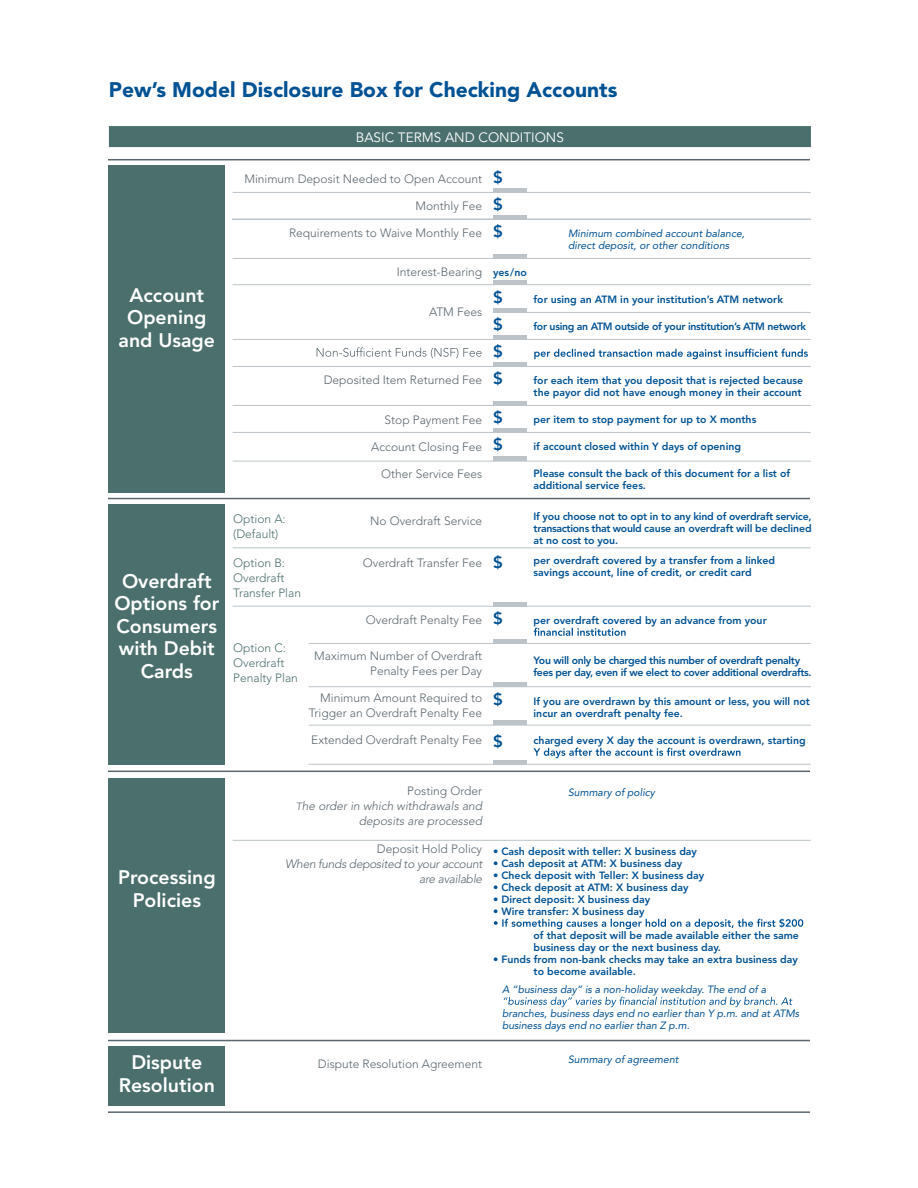
<style>
.page{position:relative;width:918px;height:1188px;background:#fff}
.page>*{position:absolute;margin:0;border:0;box-sizing:border-box;transform-origin:0 0}
.t1{font:900 21px "Avenir LT Std";color:#005294}
.t2{font:800 19.5px/22.5px "Avenir LT Std";color:#fff;text-align:center}
.t3{font:800 16.5px/27px "Avenir LT Std";color:#005294;text-align:justify}
.t4{font:13.5px "Avenir LT Std";color:#fff}
.t5{font:300 12px/15px "Avenir LT Std";color:#5a666e;text-align:right}
.t6{font:italic 300 12px/15px "Avenir LT Std";letter-spacing:-.015em;color:#5a666e;text-align:right}
.t7{font:300 12px/15px "Avenir LT Std";color:#4a6f6d}
.t8{font:800 10.5px/12px "Avenir LT Std";color:#005294}
.t9{font:italic 10.5px/12px "Avenir LT Std";letter-spacing:-.005em;color:#005294}
.t10{font:800 10.5px/12px "Avenir LT Std";letter-spacing:-.03em;color:#005294}
.s1{font-style:normal}
.s2{font-size:10.5px}
</style>
<div class="page">
<svg style="left:534px;top:349px;width:274px;height:10px"></svg>
<svg style="left:534px;top:628px;width:92px;height:8px"></svg>
<svg style="left:533px;top:748px;width:208px;height:10px"></svg>
<svg style="left:494px;top:918px;width:309px;height:11px"></svg>
<svg style="left:504px;top:997px;width:288px;height:10px"></svg>
<hr style="left:233px;top:258px;width:578px;height:1px;background:#bcc4c9">
<hr style="left:493px;top:254px;width:33px;height:4px;background:#bcc4c9">
<div style="left:109px;top:165px;width:116px;height:328px;background:#4a6f6d"></div>
<div style="left:108px;top:504px;width:116px;height:261px;background:#4a6f6d"></div>
<div style="left:108px;top:778px;width:116px;height:255px;background:#4a6f6d"></div>
<div style="left:108px;top:1046px;width:116px;height:60px;background:#4a6f6d"></div>
<div style="left:109px;top:126px;width:702px;height:21px;background:#4a6f6d"></div>
<hr style="left:108px;top:159px;width:702px;height:1px;background:#5a666e">
<hr style="left:108px;top:498px;width:702px;height:1px;background:#5a666e">
<hr style="left:108px;top:771px;width:702px;height:1px;background:#5a666e">
<hr style="left:108px;top:1040px;width:702px;height:1px;background:#5a666e">
<hr style="left:108px;top:1111px;width:702px;height:2px;background:#5a666e">
<svg style="left:317px;top:347px;width:165px;height:11px"></svg>
<hr style="left:233px;top:192px;width:578px;height:1px;background:#bcc4c9">
<hr style="left:493px;top:188px;width:33px;height:4px;background:#bcc4c9">
<hr style="left:233px;top:219px;width:578px;height:1px;background:#bcc4c9">
<hr style="left:493px;top:215px;width:33px;height:4px;background:#bcc4c9">
<hr style="left:233px;top:547px;width:578px;height:1px;background:#bcc4c9">
<hr style="left:493px;top:312px;width:318px;height:1px;background:#bcc4c9">
<hr style="left:493px;top:308px;width:33px;height:4px;background:#bcc4c9">
<hr style="left:233px;top:339px;width:578px;height:1px;background:#bcc4c9">
<hr style="left:493px;top:335px;width:33px;height:4px;background:#bcc4c9">
<hr style="left:233px;top:366px;width:578px;height:1px;background:#bcc4c9">
<hr style="left:493px;top:362px;width:33px;height:4px;background:#bcc4c9">
<hr style="left:233px;top:405px;width:578px;height:1px;background:#bcc4c9">
<hr style="left:493px;top:401px;width:33px;height:4px;background:#bcc4c9">
<hr style="left:233px;top:432px;width:578px;height:1px;background:#bcc4c9">
<hr style="left:493px;top:428px;width:33px;height:4px;background:#bcc4c9">
<hr style="left:233px;top:461px;width:578px;height:1px;background:#bcc4c9">
<hr style="left:493px;top:457px;width:33px;height:4px;background:#bcc4c9">
<hr style="left:233px;top:606px;width:578px;height:1px;background:#bcc4c9">
<hr style="left:493px;top:602px;width:33px;height:4px;background:#bcc4c9">
<hr style="left:309px;top:643px;width:502px;height:1px;background:#bcc4c9">
<hr style="left:493px;top:639px;width:33px;height:4px;background:#bcc4c9">
<hr style="left:309px;top:725px;width:502px;height:1px;background:#bcc4c9">
<hr style="left:493px;top:721px;width:33px;height:4px;background:#bcc4c9">
<hr style="left:309px;top:764px;width:502px;height:1px;background:#bcc4c9">
<hr style="left:493px;top:760px;width:33px;height:4px;background:#bcc4c9">
<hr style="left:309px;top:686px;width:502px;height:1px;background:#bcc4c9">
<div style="left:493px;top:682px;width:33px;height:5px;background:#bcc4c9"></div>
<hr style="left:233px;top:840px;width:578px;height:1px;background:#bcc4c9">
<hr style="left:233px;top:284px;width:578px;height:1px;background:#bcc4c9">
<div style="left:493px;top:280px;width:33px;height:5px;background:#bcc4c9"></div>
<h1 class="t1" style="left:109px;top:77px;width:510px">Pew’s Model Disclosure Box for Checking Accounts</h1>
<p class="t4" style="left:356px;top:129px;width:210px">BASIC TERMS AND CONDITIONS</p>
<h2 class="t2" style="left:119px;top:284px;width:98px">Account<br>Opening and Usage</h2>
<h2 class="t2" style="left:114px;top:570px;width:107px">Overdraft<br>Options for<br>Consumers with Debit<br>Cards</h2>
<h2 class="t2" style="left:118px;top:866px;width:99px">Processing<br>Policies</h2>
<h2 class="t2" style="left:119px;top:1051px;width:98px">Dispute<br>Resolution</h2>
<p class="t5" style="left:244px;top:171px;width:239px">Minimum Deposit Needed to Open Account</p>
<p class="t5" style="left:416px;top:198px;width:68px">Monthly Fee</p>
<p class="t5" style="left:289px;top:225px;width:195px">Requirements to Waive Monthly Fee</p>
<p class="t5" style="left:397px;top:264px;width:87px">Interest-Bearing</p>
<p class="t5" style="left:429px;top:304px;width:55px">ATM Fees</p>
<p class="t7" style="left:233px;top:511px;width:54px">Option A: (Default)</p>
<p class="t7" style="left:233px;top:555px;width:69px">Option B:<br>Overdraft<br>Transfer Plan</p>
<p class="t5" style="left:324px;top:372px;width:160px">Deposited Item Returned Fee</p>
<p class="t5" style="left:385px;top:412px;width:99px">Stop Payment Fee</p>
<p class="t5" style="left:371px;top:439px;width:112px">Account Closing Fee</p>
<p class="t5" style="left:381px;top:466px;width:102px">Other Service Fees</p>
<p class="t5" style="left:370px;top:513px;width:114px">No Overdraft Service</p>
<p class="t5" style="left:363px;top:555px;width:121px">Overdraft Transfer Fee</p>
<p class="t5" style="left:366px;top:612px;width:118px">Overdraft Penalty Fee</p>
<p class="t5" style="left:314px;top:648px;width:170px">Maximum Number of Overdraft<br>Penalty Fees per Day</p>
<p class="t5" style="left:309px;top:690px;width:175px">Minimum Amount Required to<br>Trigger an Overdraft Penalty Fee</p>
<p class="t5" style="left:311px;top:732px;width:172px">Extended Overdraft Penalty Fee</p>
<p class="t6" style="left:296px;top:783px;width:188px"><span class="s1">Posting Order<br></span><span class="s2">T</span>he order in which withdrawals and deposits are processed</p>
<p class="t5" style="left:377px;top:842px;width:107px">Deposit Hold Policy</p>
<p class="t6" style="left:285px;top:857px;width:199px">When funds deposited to your account are available</p>
<p class="t7" style="left:233px;top:640px;width:66px">Option C:<br>Overdraft<br>Penalty Plan</p>
<p class="t5" style="left:318px;top:1056px;width:166px">Dispute Resolution Agreement</p>
<h3 class="t3" style="left:493px;top:164px;width:11px">$ $ $</h3>
<p class="t9" style="left:568px;top:227px;width:178px">Minimum combined account balance, direct deposit, or other conditions</p>
<p class="t8" style="left:493px;top:266px;width:35px">yes/no</p>
<h3 class="t3" style="left:493px;top:284px;width:11px">$</h3>
<p class="t8" style="left:534px;top:293px;width:251px">for using an ATM in your institution’s ATM network</p>
<h3 class="t3" style="left:493px;top:311px;width:11px">$</h3>
<p class="t10" style="left:534px;top:320px;width:274px">for using an ATM outside of your institution’s ATM network</p>
<h3 class="t3" style="left:493px;top:338px;width:11px">$ $</h3>
<p class="t8" style="left:534px;top:374px;width:271px">for each item that you deposit that is rejected because the payor did not have enough money in their account</p>
<h3 class="t3" style="left:493px;top:404px;width:11px">$</h3>
<p class="t8" style="left:534px;top:413px;width:224px">per item to stop payment for up to X months</p>
<h3 class="t3" style="left:493px;top:431px;width:11px">$</h3>
<p class="t8" style="left:534px;top:440px;width:209px">if account closed within Y days of opening</p>
<p class="t8" style="left:534px;top:467px;width:258px">Please consult the back of this document for a list of additional service fees.</p>
<p class="t8" style="left:534px;top:511px;width:280px;text-align:justify">If you choose not to opt in to any kind of overdraft service, transactions that would cause an overdraft will be declined at no cost to you.</p>
<h3 class="t3" style="left:493px;top:549px;width:11px">$</h3>
<p class="t8" style="left:534px;top:554px;width:243px">per overdraft covered by a transfer from a linked savings account, line of credit, or credit card</p>
<h3 class="t3" style="left:493px;top:605px;width:11px">$</h3>
<p class="t8" style="left:534px;top:614px;width:235px">per overdraft covered by an advance from your</p>
<p class="t10" style="left:534px;top:655px;width:280px">You will only be charged this number of overdraft penalty fees per day, even if we elect to cover additional overdrafts.</p>
<h3 class="t3" style="left:493px;top:686px;width:11px">$</h3>
<p class="t8" style="left:534px;top:695px;width:278px">If you are overdrawn by this amount or less, you will not incur an overdraft penalty fee.</p>
<h3 class="t3" style="left:493px;top:728px;width:11px">$</h3>
<p class="t8" style="left:534px;top:734px;width:274px">charged every X day the account is overdrawn, starting</p>
<p class="t9" style="left:568px;top:787px;width:88px">Summary of policy</p>
<p class="t8" style="left:493px;top:845px;width:205px">• Cash deposit with teller: X business day</p>
<p class="t8" style="left:493px;top:857px;width:191px">• Cash deposit at ATM: X business day</p>
<p class="t8" style="left:493px;top:869px;width:213px">• Check deposit with Teller: X business day</p>
<p class="t8" style="left:493px;top:881px;width:197px">• Check deposit at ATM: X business day</p>
<p class="t8" style="left:493px;top:893px;width:159px">• Direct deposit: X business day</p>
<p class="t8" style="left:493px;top:905px;width:153px">• Wire transfer: X business day</p>
<p class="t8" style="left:534px;top:929px;width:267px">of that deposit will be made available either the same business day or the next business day.</p>
<p class="t8" style="left:534px;top:953px;width:266px;text-indent:-40px">• Funds from non-bank checks may take an extra business day to become available.</p>
<p class="t9" style="left:502px;top:983px;width:266px">A “business day” is a non-holiday weekday. The end of a</p>
<p class="t9" style="left:502px;top:1007px;width:299px">branches, business days end no earlier than Y p.m. and at ATMs business days end no earlier than Z p.m.</p>
<p class="t9" style="left:568px;top:1054px;width:112px">Summary of agreement</p>
</div>
